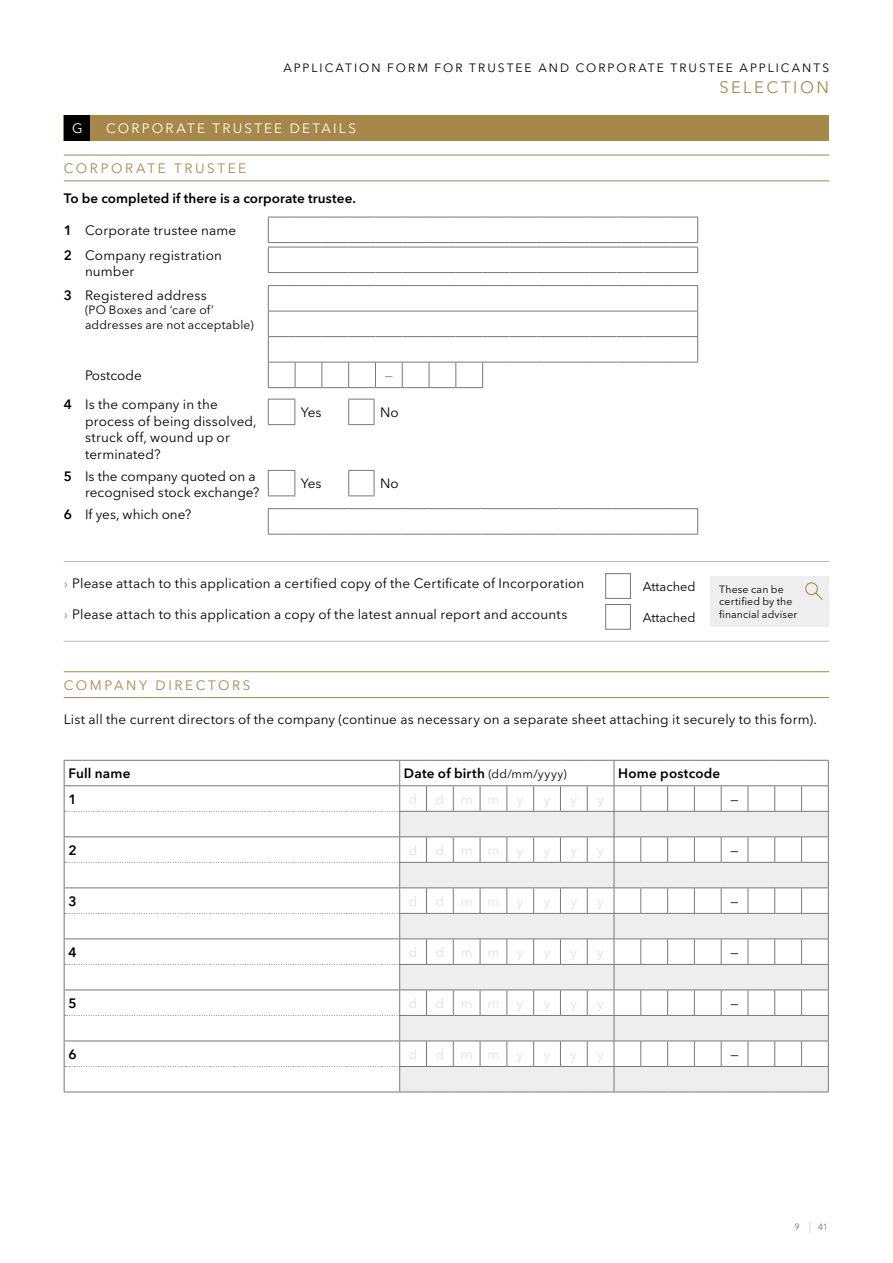
<style>
.page{position:relative;width:893px;height:1263px;background:#fff}
.page>*{position:absolute;margin:0;border:0;box-sizing:border-box;transform-origin:0 0}
.t1{font:16.5px "Avenir Next LT Pro";letter-spacing:.165em;color:#a88848}
.t2{font:13.5px/16.5px "Avenir Next LT Pro";letter-spacing:.01em;color:#000}
.t3{font:600 13.5px "Avenir Next LT Pro";letter-spacing:.005em;color:#000}
.t4{font:13.5px "Avenir Next LT Pro";letter-spacing:1.165em;color:#e0e1e2}
.t5{font:13.5px "Avenir Next LT Pro";letter-spacing:.195em;color:#a88848}
.t6{font:13.5px "Avenir Next LT Pro";letter-spacing:.165em;color:#fff}
.t7{font:13.5px "Avenir Next LT Pro";color:#77787b}
.t8{font:12.75px "Avenir Next LT Pro";color:#000}
.t9{font:12px "Avenir Next LT Pro";letter-spacing:.165em;color:#000}
.t10{font:12px/14.4px "Avenir Next LT Pro";letter-spacing:.015em;color:#000}
.t11{font:10.5px/12.6px "Avenir Next LT Pro";letter-spacing:.015em;color:#000}
.t12{font:9px "Avenir Next LT Pro";color:#77787b}
.s1{font-weight:600}
.s2{color:#a88848}
.s3{font-weight:600;font-size:13.5px}
.s4{font-weight:200;font-size:11.25px}
</style>
<div class="page">
<svg style="left:268px;top:285px;width:430px;height:103px"></svg>
<svg style="left:268px;top:217px;width:430px;height:56px"></svg>
<svg style="left:268px;top:470px;width:27px;height:26px"></svg>
<svg style="left:268px;top:399px;width:27px;height:26px"></svg>
<svg style="left:348px;top:399px;width:27px;height:26px"></svg>
<svg style="left:348px;top:470px;width:27px;height:26px"></svg>
<hr style="left:666px;top:508px;width:32px;height:1px;background:#77787b">
<svg style="left:697px;top:509px;width:1px;height:25px"></svg>
<svg style="left:268px;top:508px;width:398px;height:27px"></svg>
<hr style="left:666px;top:534px;width:32px;height:1px;background:#77787b">
<hr style="left:64px;top:561px;width:765px;height:1px;background:#b7b9bb">
<hr style="left:64px;top:641px;width:765px;height:1px;background:#b7b9bb">
<div style="left:605px;top:573px;width:26px;height:26px;border:1px solid #77787b"></div>
<div style="left:605px;top:604px;width:26px;height:26px;border:1px solid #77787b"></div>
<div style="left:711px;top:576px;width:118px;height:50px;background:#eeeeef"></div>
<svg style="left:805px;top:582px;width:18px;height:18px"></svg>
<hr style="left:64px;top:671px;width:765px;height:1px;background:#a88848">
<hr style="left:64px;top:697px;width:765px;height:1px;background:#a88848">
<svg style="left:64px;top:760px;width:765px;height:332px"></svg>
<div style="left:64px;top:115px;width:765px;height:25px;background:#a88848"></div>
<div style="left:64px;top:115px;width:25px;height:25px;background:#000"></div>
<hr style="left:64px;top:155px;width:765px;height:1px;background:#a88848">
<hr style="left:64px;top:180px;width:765px;height:1px;background:#a88848">
<p class="t9" style="left:283px;top:61px;width:36px">Applic</p>
<p class="t9" style="left:336px;top:61px;width:440px">ati on f orm f or tru stee and c orporate tru stee applic</p>
<p class="t9" style="left:792px;top:61px;width:39px">ants</p>
<p class="t1" style="left:719px;top:77px;width:95px">SELECTION</p>
<p class="t6" style="left:72px;top:120px;width:12px">G</p>
<p class="t6" style="left:106px;top:120px;width:251px">Corporate tru stee d etail s</p>
<p class="t5" style="left:64px;top:160px;width:184px">Corporate tru stee</p>
<p class="t3" style="left:64px;top:190px;width:294px">To be completed if there is a corporate trustee.</p>
<p class="t2" style="left:64px;top:218px;width:174px;line-height:24.9px"><span class="s1">1</span> Corporate trustee name<br><span class="s1">2</span> Company registration</p>
<p class="t2" style="left:64px;top:260px;width:144px;line-height:23.7px;text-indent:21px">number<br><span class="s1">3</span> Registered address</p>
<p class="t10" style="left:85px;top:303px;width:170px">(PO Boxes and ‘care of’ addresses are not acceptable)</p>
<p class="t2" style="left:85px;top:367px;width:58px">Postcode</p>
<p class="t7" style="left:385px;top:367px;width:10px">—</p>
<p class="t2" style="left:85px;top:396px;width:173px;text-indent:-21px"><span class="s1">4</span> Is the company in the process of being dissolved, struck off, wound up or terminated?</p>
<p class="t2" style="left:301px;top:404px;width:22px">Yes</p>
<p class="t2" style="left:380px;top:404px;width:20px">No</p>
<p class="t2" style="left:64px;top:468px;width:197px;text-align:right"><span class="s1">5</span> Is the company quoted on a recognised stock exchange?</p>
<p class="t2" style="left:301px;top:475px;width:22px">Yes</p>
<p class="t2" style="left:380px;top:475px;width:20px">No</p>
<p class="t2" style="left:64px;top:506px;width:129px"><span class="s1">6</span> If yes, which one?</p>
<p class="t2" style="left:64px;top:575px;width:522px"><span class="s2">›</span> Please attach to this application a certified copy of the Certificate of Incorporation</p>
<p class="t8" style="left:643px;top:579px;width:54px">Attached</p>
<p class="t2" style="left:64px;top:606px;width:505px"><span class="s2">›</span> Please attach to this application a copy of the latest annual report and accounts</p>
<p class="t8" style="left:643px;top:610px;width:54px">Attached</p>
<p class="t11" style="left:719px;top:582px;width:79px">These can be certified by the financial adviser</p>
<p class="t5" style="left:64px;top:677px;width:188px">Company di rec tors</p>
<p class="t2" style="left:64px;top:711px;width:755px">List all the current directors of the company (continue as necessary on a separate sheet attaching it securely to this form).</p>
<p class="t3" style="left:68px;top:765px;width:64px">Full name</p>
<p class="t9" style="left:404px;top:767px;width:164px"><span class="s3">Date of birth</span> (dd/mm/yyyy)</p>
<p class="t3" style="left:618px;top:765px;width:103px">Home postcode</p>
<p class="t3" style="left:68px;top:791px;width:10px">1</p>
<p class="t4" style="left:409px;top:791px;width:10px">d</p>
<p class="t4" style="left:436px;top:791px;width:65px">dmm</p>
<p class="t4" style="left:517px;top:791px;width:8px">y</p>
<p class="t4" style="left:544px;top:791px;width:8px">y</p>
<p class="t4" style="left:571px;top:791px;width:8px">y</p>
<p class="t4" style="left:597px;top:791px;width:8px">y</p>
<p class="t2" style="left:730px;top:791px;width:10px">—</p>
<p class="t3" style="left:68px;top:842px;width:10px">2</p>
<p class="t4" style="left:409px;top:842px;width:10px">d</p>
<p class="t4" style="left:436px;top:842px;width:65px">dmm</p>
<p class="t4" style="left:517px;top:842px;width:8px">y</p>
<p class="t4" style="left:544px;top:842px;width:8px">y</p>
<p class="t4" style="left:570px;top:842px;width:8px">y</p>
<p class="t4" style="left:597px;top:842px;width:8px">y</p>
<p class="t2" style="left:730px;top:842px;width:10px">—</p>
<p class="t3" style="left:68px;top:893px;width:10px">3</p>
<p class="t4" style="left:409px;top:893px;width:10px">d</p>
<p class="t4" style="left:436px;top:893px;width:65px">dmm</p>
<p class="t4" style="left:517px;top:893px;width:8px">y</p>
<p class="t4" style="left:544px;top:893px;width:8px">y</p>
<p class="t4" style="left:570px;top:893px;width:8px">y</p>
<p class="t4" style="left:597px;top:893px;width:8px">y</p>
<p class="t2" style="left:730px;top:893px;width:10px">—</p>
<p class="t3" style="left:68px;top:944px;width:10px">4</p>
<p class="t4" style="left:409px;top:944px;width:10px">d</p>
<p class="t4" style="left:436px;top:944px;width:65px">dmm</p>
<p class="t4" style="left:517px;top:944px;width:8px">y</p>
<p class="t4" style="left:544px;top:944px;width:8px">y</p>
<p class="t4" style="left:570px;top:944px;width:8px">y</p>
<p class="t4" style="left:597px;top:944px;width:8px">y</p>
<p class="t2" style="left:730px;top:944px;width:10px">—</p>
<p class="t3" style="left:68px;top:995px;width:10px">5</p>
<p class="t4" style="left:409px;top:995px;width:10px">d</p>
<p class="t4" style="left:436px;top:995px;width:65px">dmm</p>
<p class="t4" style="left:517px;top:995px;width:8px">y</p>
<p class="t4" style="left:544px;top:995px;width:8px">y</p>
<p class="t4" style="left:570px;top:995px;width:8px">y</p>
<p class="t4" style="left:597px;top:995px;width:8px">y</p>
<p class="t2" style="left:730px;top:995px;width:10px">—</p>
<p class="t3" style="left:68px;top:1046px;width:10px">6</p>
<p class="t4" style="left:409px;top:1046px;width:10px">d</p>
<p class="t4" style="left:436px;top:1046px;width:65px">dmm</p>
<p class="t4" style="left:517px;top:1046px;width:8px">y</p>
<p class="t4" style="left:544px;top:1046px;width:8px">y</p>
<p class="t4" style="left:570px;top:1046px;width:8px">y</p>
<p class="t4" style="left:597px;top:1046px;width:8px">y</p>
<p class="t2" style="left:730px;top:1046px;width:10px">—</p>
<p class="t12" style="left:794px;top:1222px;width:35px">9 <span class="s4">|</span>41</p>
</div>
